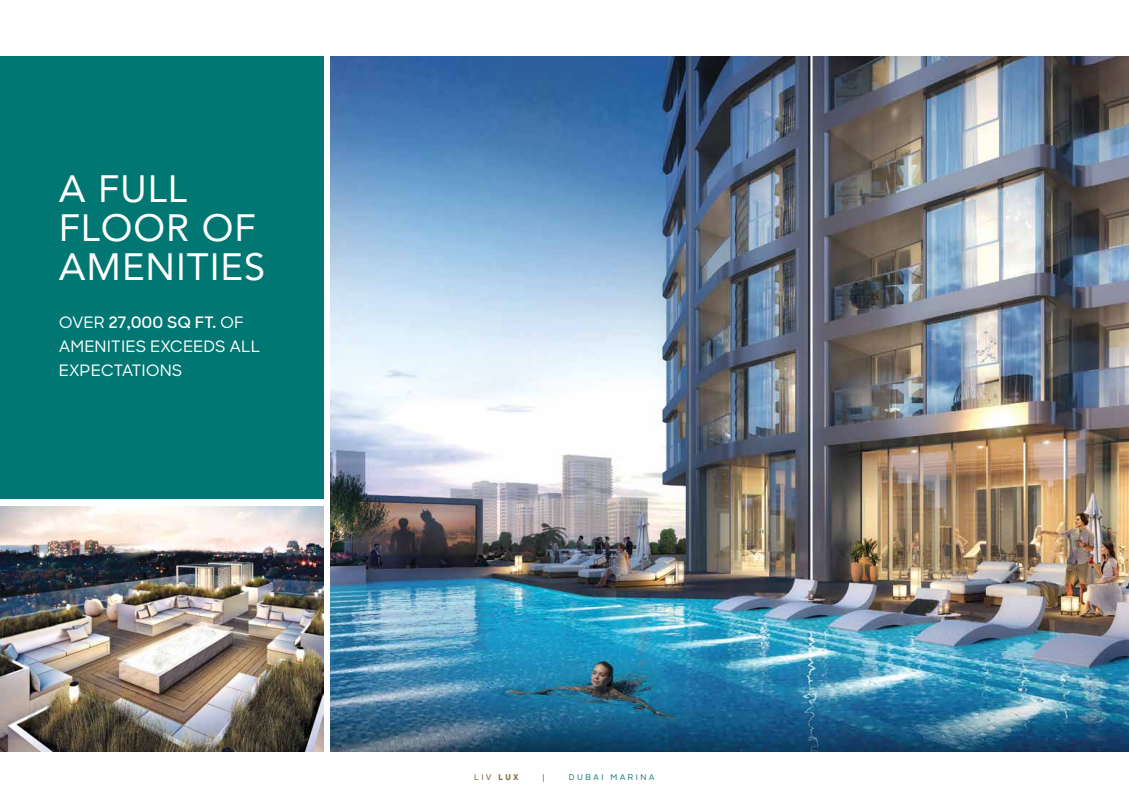
<style>
.page{position:relative;width:1129px;height:808px;background:#fff}
.page>*{position:absolute;margin:0;border:0;box-sizing:border-box;transform-origin:0 0}
.t1{font:38px/39px "Avenir";letter-spacing:.025em;color:#fff}
.t2{font:500 16px/24px "Sharp Sans";color:#fff}
.t3{font:500 8px "Sharp Sans";letter-spacing:.3em;color:#007772}
.t4{font:600 8px "Sharp Sans";color:#89764b}
.s1{font-weight:600}
.s2{font-weight:800}
</style>
<div class="page">
<img style="left:330px;top:57px;width:798px;height:694px">
<div style="left:0;top:57px;width:323px;height:442px;background:#007772"></div>
<img style="left:0;top:506px;width:323px;height:245px">
<h1 class="t1" style="left:59px;top:169px;width:208px">A FULL<br>FLOOR OF<br>AMENITIES</h1>
<p class="t2" style="left:59px;top:310px;width:203px">OVER <span class="s1">27,000 SQ FT.</span> OF<br>AMENITIES EXCEEDS ALL<br>EXPECTATIONS</p>
<p class="t4" style="left:474px;top:771px;width:46px">LIV <span class="s2">LUX</span></p>
<p class="t3" style="left:542px;top:771px;width:3px">|</p>
<p class="t3" style="left:569px;top:771px;width:87px">DUBAI MARINA</p>
</div>
